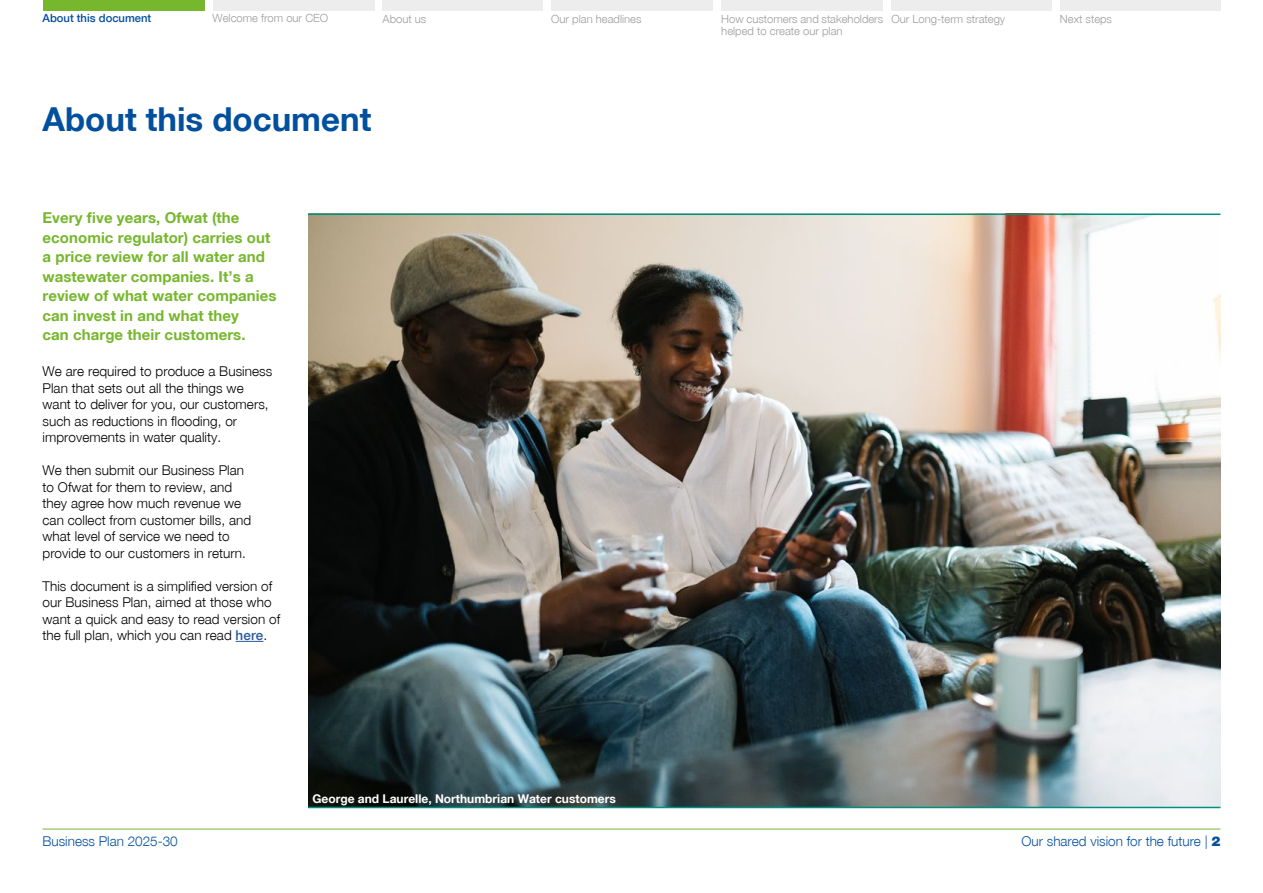
<style>
.page{position:relative;width:1263px;height:893px;background:#fff}
.page>*{position:absolute;margin:0;border:0;box-sizing:border-box;transform-origin:0 0}
.t1{font:33px "Helvetica Neue Bold WHAM";color:#02509d}
.t2{font:15px/19.5px "Helvetica Neue Bold WHAM";letter-spacing:.005em;color:#76b72d}
.t3{font:13.5px/16.5px "Helvetica Neue Light WHAM";letter-spacing:.005em;color:#000}
.t4{font:13.5px "Helvetica Neue Light WHAM";color:#05509d}
.t5{font:12px "Helvetica Neue Bold WHAM";color:#fff}
.t6{font:11.25px/12px "Helvetica Neue Light WHAM";color:#9d9d9c}
.t7{font:11.25px "Helvetica Neue Medium WHAM";color:#004f9f}
.s1{font-family:"Helvetica Neue Medium WHAM";color:#275b9b}
.s2{font-family:"Helvetica Neue Black WHAM"}
</style>
<div class="page">
<hr style="left:43px;top:829px;width:1177px;height:1px;background:#76b72d">
<div style="left:43px;top:0;width:161px;height:10px;background:#76b72d"></div>
<div style="left:551px;top:0;width:162px;height:10px;background:#ededed"></div>
<div style="left:213px;top:0;width:162px;height:10px;background:#ededed"></div>
<div style="left:891px;top:0;width:161px;height:10px;background:#ededed"></div>
<div style="left:721px;top:0;width:162px;height:10px;background:#ededed"></div>
<div style="left:383px;top:0;width:160px;height:10px;background:#ededed"></div>
<div style="left:1060px;top:0;width:160px;height:10px;background:#ededed"></div>
<svg style="left:236px;top:641px;width:27px;height:1px"></svg>
<img style="left:308px;top:213px;width:912px;height:594px">
<hr style="left:308px;top:807px;width:912px;height:1px;background:#00907e">
<hr style="left:308px;top:214px;width:912px;height:1px;background:#00907e">
<p class="t7" style="left:43px;top:11px;width:110px">About this document</p>
<p class="t6" style="left:213px;top:12px;width:117px">Welcome from our CEO</p>
<p class="t6" style="left:721px;top:13px;width:163px">How customers and stakeholders helped to create our plan</p>
<p class="t6" style="left:383px;top:13px;width:45px">About us</p>
<p class="t6" style="left:551px;top:13px;width:92px">Our plan headlines</p>
<p class="t6" style="left:891px;top:13px;width:115px">Our Long-term strategy</p>
<p class="t6" style="left:1060px;top:13px;width:54px">Next steps</p>
<h1 class="t1" style="left:43px;top:99px;width:330px">About this document</h1>
<p class="t2" style="left:43px;top:208px;width:236px">Every five years, Ofwat (the economic regulator) carries out a price review for all water and wastewater companies. It’s a review of what water companies can invest in and what they<br>can charge their customers.</p>
<p class="t3" style="left:43px;top:363px;width:231px">We are required to produce a Business Plan that sets out all the things we want to deliver for you, our customers, such as reductions in flooding, or improvements in water quality.</p>
<p class="t3" style="left:43px;top:462px;width:210px">We then submit our Business Plan to Ofwat for them to review, and they agree how much revenue we can collect from customer bills, and what level of service we need to provide to our customers in return.</p>
<p class="t3" style="left:43px;top:577px;width:239px">This document is a simplified version of our Business Plan, aimed at those who want a quick and easy to read version of the full plan, which you can read <span class="s1">here</span>.</p>
<p class="t5" style="left:312px;top:791px;width:305px">George and Laurelle, Northumbrian Water customers</p>
<p class="t4" style="left:43px;top:833px;width:137px">Business Plan 2025-30</p>
<p class="t4" style="left:1022px;top:833px;width:200px">Our shared vision for the future | <span class="s2">2</span></p>
</div>
